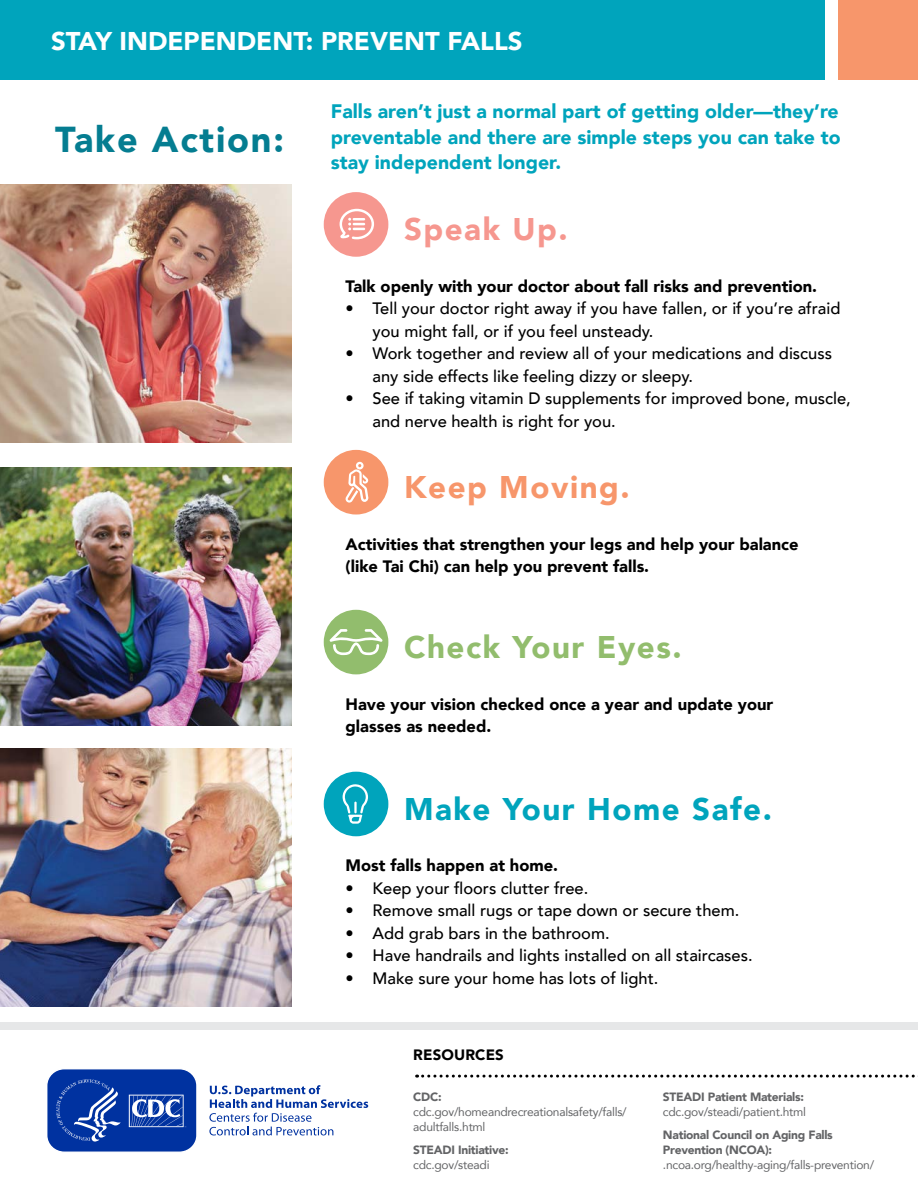
<style>
.page{position:relative;width:918px;height:1188px;background:#fff}
.page>*{position:absolute;margin:0;border:0;box-sizing:border-box;transform-origin:0 0}
.t1{font:900 36px "Avenir";letter-spacing:.05em;color:#057d91}
.t2{font:900 31.35px "Avenir";letter-spacing:.05em;color:#00a4bc}
.t3{font:900 31.35px "Avenir";letter-spacing:.05em;color:#92bd6d}
.t4{font:900 31.35px "Avenir";letter-spacing:.05em;color:#f7966b}
.t5{font:900 31.35px "Avenir";letter-spacing:.05em;color:#f6978f}
.t6{font:900 25.65px "Avenir";color:#fff}
.t7{font:900 19.5px/25.5px "Avenir";color:#00a4bc;text-align:justify}
.t8{font:500 16.5px/22.5px "Avenir";color:#000}
.t9{font:900 16.5px/22.5px "Avenir";color:#000}
.t10{font:900 15px "Avenir";letter-spacing:.01em;color:#000}
.t11{font:900 12px/15px "Avenir";letter-spacing:-.02em;color:#636466}
.t12{font:12px/15px "Avenir";letter-spacing:-.02em;color:#636466}
.s1{font-weight:900}
.s2{font-weight:400}
</style>
<div class="page">
<div style="left:0;top:0;width:824px;height:80px;background:#00a4bc"></div>
<div style="left:838px;top:0;width:80px;height:80px;background:#f7966b"></div>
<div style="left:0;top:1022px;width:918px;height:8px;background:#e6e7e8"></div>
<svg style="left:417px;top:1075px;width:501px;height:3px"></svg>
<div style="left:324px;top:192px;width:64px;height:65px;background:#f6978f;border-radius:50%"></div>
<svg style="left:340px;top:209px;width:34px;height:30px"></svg>
<img style="left:0;top:184px;width:292px;height:258px">
<div style="left:324px;top:450px;width:64px;height:65px;background:#f7966b;border-radius:50%"></div>
<svg style="left:346px;top:462px;width:22px;height:41px"></svg>
<img style="left:0;top:467px;width:292px;height:258px">
<div style="left:324px;top:610px;width:64px;height:64px;background:#92bd6d;border-radius:50%"></div>
<svg style="left:330px;top:629px;width:52px;height:26px"></svg>
<div style="left:324px;top:772px;width:64px;height:64px;background:#00a4bc;border-radius:50%"></div>
<svg style="left:343px;top:784px;width:25px;height:40px"></svg>
<img style="left:0;top:749px;width:292px;height:258px">
<svg style="left:209px;top:1085px;width:159px;height:50px"></svg>
<svg style="left:47px;top:1069px;width:150px;height:83px;background:#234ead"></svg>
<h3 class="t6" style="left:51px;top:20px;width:473px">STAY INDEPENDENT: PREVENT FALLS</h3>
<h2 class="t1" style="left:55px;top:108px;width:230px">Take Action:</h2>
<p class="t7" style="left:331px;top:98px;width:511px">Falls aren’t just a normal part of getting older—they’re preventable and there are simple steps you can take to stay independent longer.</p>
<h3 class="t5" style="left:404px;top:202px;width:165px">Speak Up.</h3>
<p class="t9" style="left:346px;top:274px;width:473px">Talk openly with your doctor about fall risks and prevention.</p>
<p class="t8" style="left:373px;top:296px;width:469px;text-indent:-27px">• Tell your doctor right away if you have fallen, or if you’re afraid you might fall, or if you feel unsteady.</p>
<p class="t8" style="left:373px;top:341px;width:461px;text-indent:-27px">• Work together and review all of your medications and discuss any side effects like feeling dizzy or sleepy.</p>
<p class="t8" style="left:373px;top:386px;width:480px;text-indent:-27px">• See if taking vitamin D supplements for improved bone, muscle, and nerve health is right for you.</p>
<h3 class="t4" style="left:404px;top:460px;width:227px">Keep Moving.</h3>
<p class="t9" style="left:346px;top:532px;width:455px">Activities that strengthen your legs and help your balance (like Tai Chi) can help you prevent falls.</p>
<h3 class="t3" style="left:404px;top:620px;width:279px">Check Your Eyes.</h3>
<p class="t9" style="left:346px;top:692px;width:429px">Have your vision checked once a year and update your glasses as needed.</p>
<h3 class="t2" style="left:404px;top:782px;width:369px">Make Your Home Safe.</h3>
<p class="t9" style="left:346px;top:854px;width:214px">Most falls happen at home.</p>
<p class="t8" style="left:346px;top:876px;width:244px">• Keep your floors clutter free.</p>
<p class="t8" style="left:346px;top:899px;width:395px">• Remove small rugs or tape down or secure them.</p>
<p class="t8" style="left:346px;top:921px;width:266px">• Add grab bars in the bathroom.</p>
<p class="t8" style="left:346px;top:944px;width:409px">• Have handrails and lights installed on all staircases.</p>
<p class="t8" style="left:346px;top:966px;width:314px">• Make sure your home has lots of light.</p>
<h3 class="t10" style="left:413px;top:1042px;width:92px">RESOURCES</h3>
<p class="t12" style="left:413px;top:1089px;width:215px"><span class="s1">CDC: </span>cdc.gov/homeandrecreationalsafety/falls/ adultfalls.html</p>
<p class="t11" style="left:413px;top:1142px;width:97px">STEADI Initiative: <span class="s2">cdc.gov/steadi</span></p>
<p class="t12" style="left:663px;top:1089px;width:145px"><span class="s1">STEADI Patient Materials: </span>cdc.gov/steadi/patient.html</p>
<p class="t11" style="left:663px;top:1127px;width:213px">National Council on Aging Falls<br>Prevention (NCOA): <span class="s2">.ncoa.org/healthy-aging/falls-prevention/</span></p>
</div>
